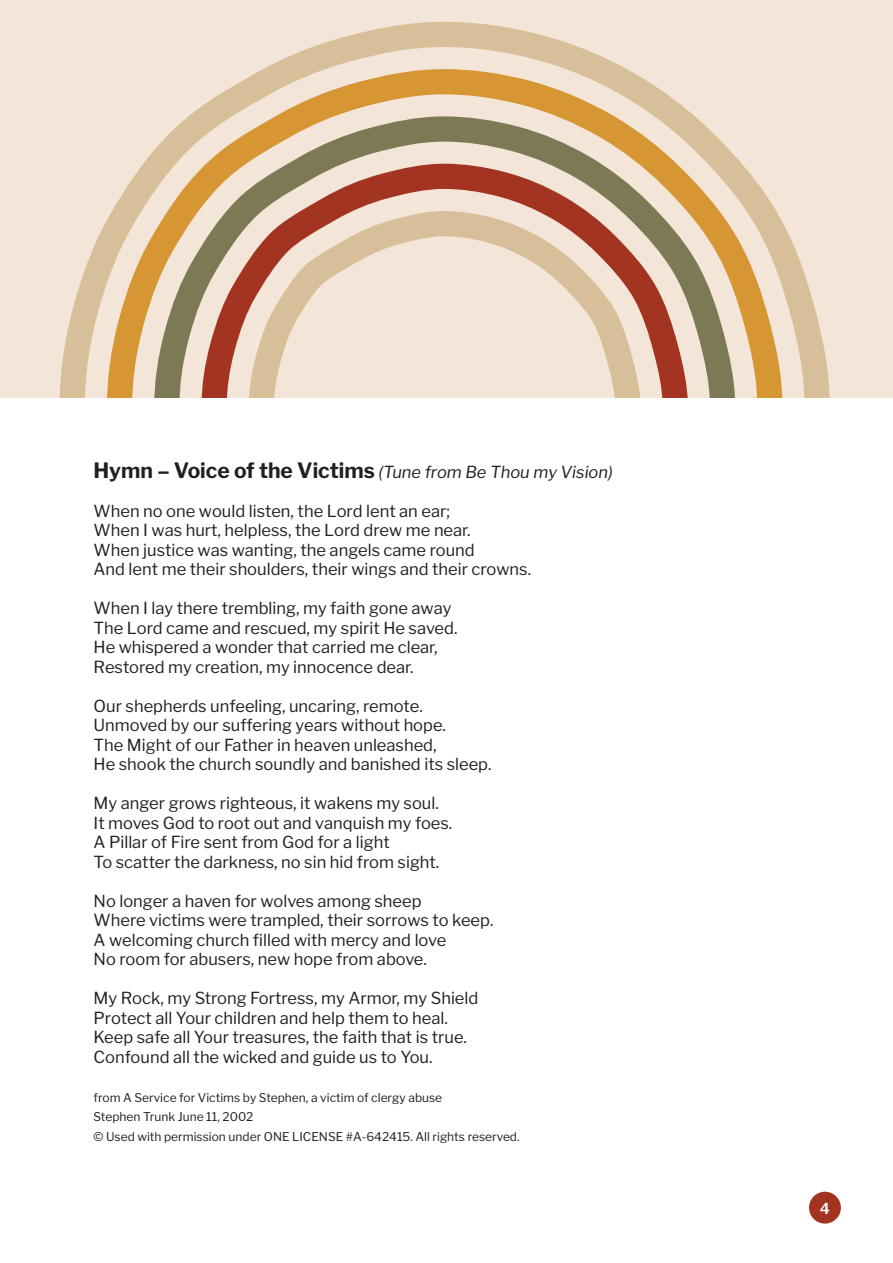
<style>
.page{position:relative;width:893px;height:1263px;background:#fff}
.page>*{position:absolute;margin:0;border:0;box-sizing:border-box;transform-origin:0 0}
.t1{font:16.5px "Libre Franklin";color:#231f20}
.t2{font:italic 16.5px "Libre Franklin";color:#231f20}
.t3{font:600 15px "Libre Franklin";color:#fff}
.t4{font:12px "Libre Franklin";color:#231f20}
.s1{font-weight:700;font-style:normal;font-size:21px}
</style>
<div class="page">
<div style="left:809px;top:1192px;width:32px;height:31px;background:#a23421;border-radius:50%"></div>
<div style="left:0;top:0;width:893px;height:398px;background:#f3e5d8"></div>
<svg style="left:60px;top:22px;width:770px;height:376px"></svg>
<p class="t2" style="left:94px;top:462px;width:521px"><span class="s1">Hymn – Voice of the Victims</span> (Tune from Be Thou my Vision)</p>
<p class="t1" style="left:94px;top:501px;width:358px">When no one would listen, the Lord lent an ear;</p>
<p class="t1" style="left:94px;top:520px;width:379px">When I was hurt, helpless, the Lord drew me near.</p>
<p class="t1" style="left:94px;top:540px;width:383px">When justice was wanting, the angels came round</p>
<p class="t1" style="left:94px;top:559px;width:439px">And lent me their shoulders, their wings and their crowns.</p>
<p class="t1" style="left:94px;top:598px;width:359px">When I lay there trembling, my faith gone away</p>
<p class="t1" style="left:94px;top:618px;width:365px">The Lord came and rescued, my spirit He saved.</p>
<p class="t1" style="left:94px;top:637px;width:346px">He whispered a wonder that carried me clear,</p>
<p class="t1" style="left:94px;top:657px;width:321px">Restored my creation, my innocence dear.</p>
<p class="t1" style="left:94px;top:696px;width:331px">Our shepherds unfeeling, uncaring, remote.</p>
<p class="t1" style="left:94px;top:715px;width:354px">Unmoved by our suffering years without hope.</p>
<p class="t1" style="left:94px;top:735px;width:345px">The Might of our Father in heaven unleashed,</p>
<p class="t1" style="left:94px;top:754px;width:400px">He shook the church soundly and banished its sleep.</p>
<p class="t1" style="left:94px;top:793px;width:347px">My anger grows righteous, it wakens my soul.</p>
<p class="t1" style="left:94px;top:813px;width:360px">It moves God to root out and vanquish my foes.</p>
<p class="t1" style="left:94px;top:832px;width:298px">A Pillar of Fire sent from God for a light</p>
<p class="t1" style="left:94px;top:852px;width:347px">To scatter the darkness, no sin hid from sight.</p>
<p class="t1" style="left:94px;top:891px;width:330px">No longer a haven for wolves among sheep</p>
<p class="t1" style="left:94px;top:910px;width:401px">Where victims were trampled, their sorrows to keep.</p>
<p class="t1" style="left:94px;top:930px;width:354px">A welcoming church filled with mercy and love</p>
<p class="t1" style="left:94px;top:949px;width:335px">No room for abusers, new hope from above.</p>
<p class="t1" style="left:94px;top:988px;width:386px">My Rock, my Strong Fortress, my Armor, my Shield</p>
<p class="t1" style="left:94px;top:1008px;width:356px">Protect all Your children and help them to heal.</p>
<p class="t1" style="left:94px;top:1027px;width:375px">Keep safe all Your treasures, the faith that is true.</p>
<p class="t1" style="left:94px;top:1047px;width:341px">Confound all the wicked and guide us to You.</p>
<p class="t4" style="left:94px;top:1090px;width:350px">from A Service for Victims by Stephen, a victim of clergy abuse</p>
<p class="t4" style="left:94px;top:1110px;width:161px">Stephen Trunk June 11, 2002</p>
<p class="t4" style="left:94px;top:1129px;width:428px">© Used with permission under ONE LICENSE #A-642415. All rights reserved.</p>
<p class="t3" style="left:820px;top:1199px;width:12px">4</p>
</div>
